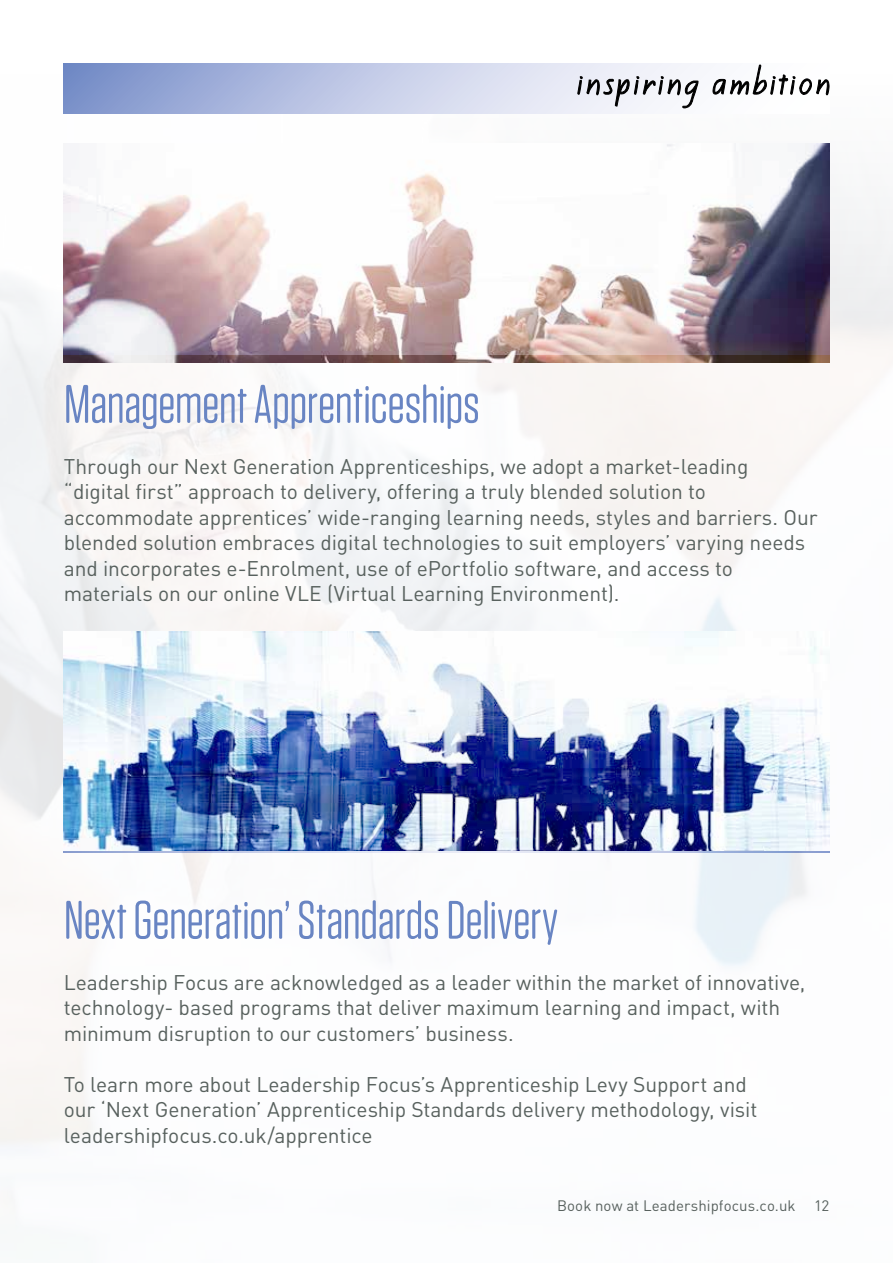
<style>
.page{position:relative;width:893px;height:1263px;background:#fff}
.page>*{position:absolute;margin:0;border:0;box-sizing:border-box;transform-origin:0 0}
.t1{font:54px "Tungsten Rounded";letter-spacing:-.01em;color:#6985c3}
.t2{font:21px/25.5px "DIN";letter-spacing:-.005em;color:#58615e}
.t3{font:15px "DIN";letter-spacing:.005em;color:#58615e}
</style>
<div class="page">
<img style="left:0;top:63px;width:893px;height:1080px">
<svg style="left:64px;top:64px;width:765px;height:50px;background:#bac4e3"></svg>
<svg style="left:577px;top:65px;width:252px;height:43px"></svg>
<img style="left:64px;top:355px;width:765px;height:8px">
<img style="left:64px;top:634px;width:765px;height:219px">
<svg style="left:64px;top:144px;width:765px;height:211px"></svg>
<h1 class="t1" style="left:64px;top:377px;width:418px">Management Apprenticeships</h1>
<p class="t2" style="left:64px;top:453px;width:755px">Through our Next Generation Apprenticeships, we adopt a market-leading “digital first” approach to delivery, offering a truly blended solution to accommodate apprentices’ wide-ranging learning needs, styles and barriers. Our blended solution embraces digital technologies to suit employers’ varying needs and incorporates e-Enrolment, use of ePortfolio software, and access to materials on our online VLE (Virtual Learning Environment).</p>
<h1 class="t1" style="left:64px;top:893px;width:496px">Next Generation’ Standards Delivery</h1>
<p class="t2" style="left:64px;top:969px;width:743px">Leadership Focus are acknowledged as a leader within the market of innovative, technology- based programs that deliver maximum learning and impact, with minimum disruption to our customers’ business.</p>
<p class="t2" style="left:64px;top:1071px;width:695px">To learn more about Leadership Focus’s Apprenticeship Levy Support and our ‘Next Generation’ Apprenticeship Standards delivery methodology, visit leadershipfocus.co.uk/apprentice</p>
<p class="t3" style="left:557px;top:1196px;width:274px">Book now at Leadershipfocus.co.uk 12</p>
</div>
